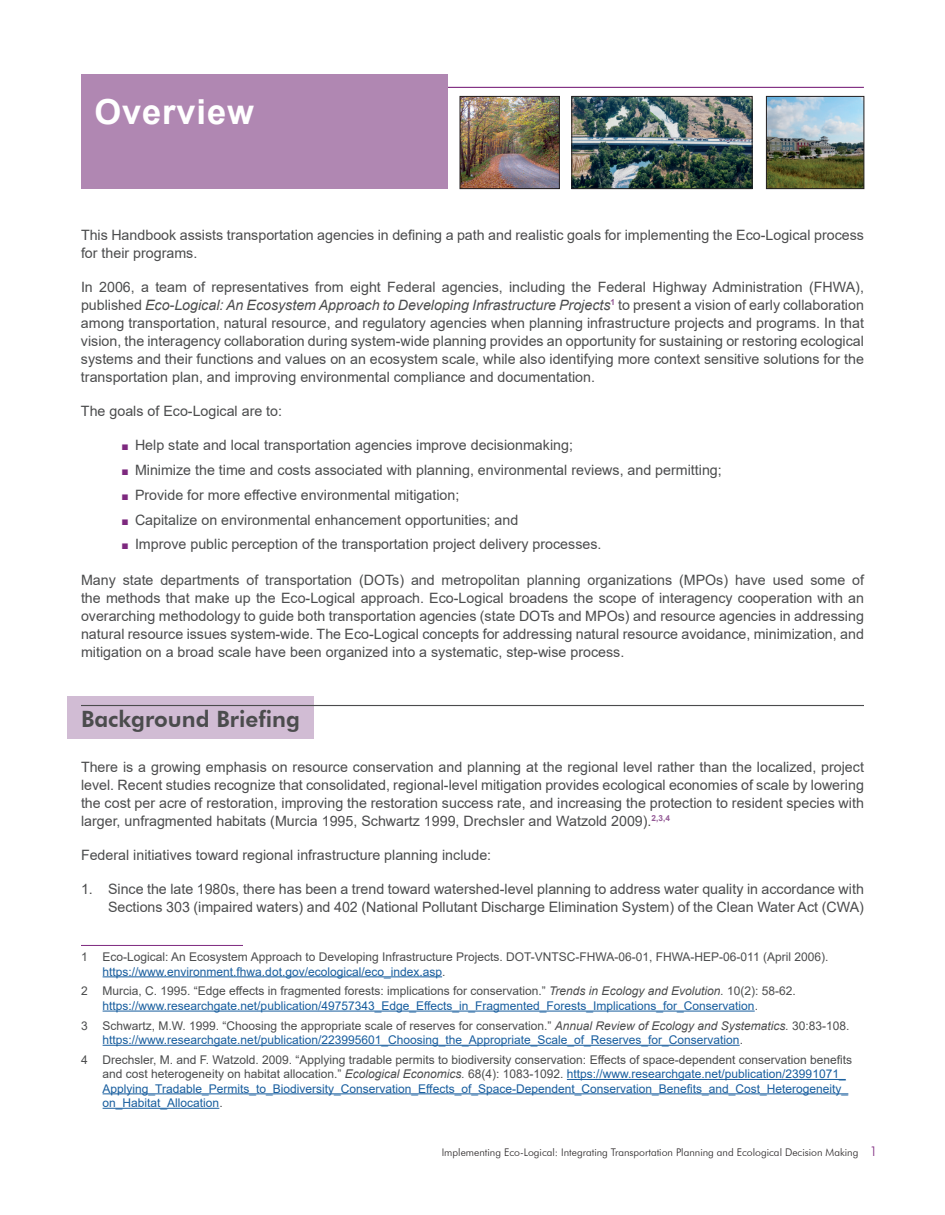
<style>
.page{position:relative;width:945px;height:1215px;background:#fff}
.page>*{position:absolute;margin:0;border:0;box-sizing:border-box;transform-origin:0 0}
.t1{font:700 34.5px "Arial";letter-spacing:.025em;color:#fff}
.t2{font:800 22.5px "Futura BT";color:#4b4c4d}
.t3{font:14.25px/18px "Arial";color:#4b4c4d;text-align:justify}
.t4{font:12px/14.4px "Arial";color:#175d9e}
.t5{font:12px/14.4px "Arial";color:#4b4c4d}
.t6{font:300 10.5px "Futura BT";color:#231f20}
.s1{font-style:italic}
.s2{font-size:12px;color:#7d287e}
.s3{color:#175d9e}
.s4{color:#4b4c4d}
.s5{font-style:italic;color:#4b4c4d}
.s6{font-size:13.5px;color:#7d287e}
</style>
<div class="page">
<div style="left:68px;top:696px;width:246px;height:43px;background:#d1bcd4"></div>
<hr style="left:81px;top:705px;width:783px;height:1px;background:#4b4c4d">
<hr style="left:81px;top:945px;width:162px;height:1px;background:#7d287e">
<hr style="left:103px;top:976px;width:339px;height:1px;background:#175d9e">
<hr style="left:103px;top:1011px;width:652px;height:1px;background:#175d9e">
<hr style="left:103px;top:1045px;width:637px;height:1px;background:#175d9e">
<hr style="left:567px;top:1079px;width:279px;height:1px;background:#175d9e">
<hr style="left:103px;top:1093px;width:745px;height:1px;background:#175d9e">
<hr style="left:103px;top:1108px;width:116px;height:1px;background:#175d9e">
<hr style="left:119px;top:87px;width:745px;height:1px;background:#7d287e">
<div style="left:81px;top:74px;width:367px;height:115px;background:#b087b2"></div>
<img style="left:574px;top:98px;width:176px;height:89px">
<div style="left:572px;top:96px;width:180px;height:93px;border:1px solid #231f20"></div>
<img style="left:462px;top:98px;width:95px;height:89px">
<div style="left:460px;top:96px;width:99px;height:93px;border:1px solid #231f20"></div>
<img style="left:768px;top:98px;width:94px;height:89px">
<div style="left:766px;top:96px;width:98px;height:93px;border:1px solid #231f20"></div>
<h1 class="t1" style="left:94px;top:88px;width:161px">Overview</h1>
<p class="t3" style="left:81px;top:226px;width:784px">This Handbook assists transportation agencies in defining a path and realistic goals for implementing the Eco-Logical process for their programs.</p>
<p class="t3" style="left:81px;top:278px;width:784px">In 2006, a team of representatives from eight Federal agencies, including the Federal Highway Administration (FHWA), published <span class="s1">Eco-Logical: An Ecosystem Approach to Developing Infrastructure Projects</span><sup>1</sup> to present a vision of early collaboration among transportation, natural resource, and regulatory agencies when planning infrastructure projects and programs. In that vision, the interagency collaboration during system-wide planning provides an opportunity for sustaining or restoring ecological systems and their functions and values on an ecosystem scale, while also identifying more context sensitive solutions for the transportation plan, and improving environmental compliance and documentation.</p>
<p class="t3" style="left:81px;top:402px;width:203px">The goals of Eco-Logical are to:</p>
<p class="t3" style="left:122px;top:436px;width:453px"><span class="s2">■</span> Help state and local transportation agencies improve decisionmaking;</p>
<p class="t3" style="left:122px;top:461px;width:602px"><span class="s2">■</span> Minimize the time and costs associated with planning, environmental reviews, and permitting;</p>
<p class="t3" style="left:122px;top:486px;width:339px"><span class="s2">■</span> Provide for more effective environmental mitigation;</p>
<p class="t3" style="left:122px;top:511px;width:398px"><span class="s2">■</span> Capitalize on environmental enhancement opportunities; and</p>
<p class="t3" style="left:122px;top:535px;width:481px"><span class="s2">■</span> Improve public perception of the transportation project delivery processes.</p>
<p class="t3" style="left:81px;top:571px;width:785px">Many state departments of transportation (DOTs) and metropolitan planning organizations (MPOs) have used some of the methods that make up the Eco-Logical approach. Eco-Logical broadens the scope of interagency cooperation with an overarching methodology to guide both transportation agencies (state DOTs and MPOs) and resource agencies in addressing natural resource issues system-wide. The Eco-Logical concepts for addressing natural resource avoidance, minimization, and mitigation on a broad scale have been organized into a systematic, step-wise process.</p>
<h2 class="t2" style="left:81px;top:705px;width:221px">Background Briefing</h2>
<p class="t3" style="left:81px;top:758px;width:784px">There is a growing emphasis on resource conservation and planning at the regional level rather than the localized, project level. Recent studies recognize that consolidated, regional-level mitigation provides ecological economies of scale by lowering the cost per acre of restoration, improving the restoration success rate, and increasing the protection to resident species with larger, unfragmented habitats (Murcia 1995, Schwartz 1999, Drechsler and Watzold 2009).<sup>2,3,4</sup></p>
<p class="t3" style="left:81px;top:846px;width:412px">Federal initiatives toward regional infrastructure planning include:</p>
<p class="t3" style="left:81px;top:880px;width:785px;text-align:right">1. Since the late 1980s, there has been a trend toward watershed-level planning to address water quality in accordance with<br>Sections 303 (impaired waters) and 402 (National Pollutant Discharge Elimination System) of the Clean Water Act (CWA)</p>
<p class="t5" style="left:103px;top:950px;width:727px;text-indent:-22px">1 Eco-Logical: An Ecosystem Approach to Developing Infrastructure Projects. DOT-VNTSC-FHWA-06-01, FHWA-HEP-06-011 (April 2006). <span class="s3">https://www.environment.fhwa.dot.gov/ecological/eco_index.asp</span>.</p>
<p class="t4" style="left:103px;top:984px;width:695px;text-indent:-22px"><span class="s4">2 Murcia, C. 1995. “Edge effects in fragmented forests: implications for conservation.”</span> <span class="s5">Trends in Ecology and Evolution.</span> <span class="s4">10(2): 58-62. </span>https://www.researchgate.net/publication/49757343_Edge_Effects_in_Fragmented_Forests_Implications_for_Conservation<span class="s4">.</span></p>
<p class="t4" style="left:103px;top:1018px;width:749px;text-indent:-22px"><span class="s4">3 Schwartz, M.W. 1999. “Choosing the appropriate scale of reserves for conservation.”</span> <span class="s5">Annual Review of Ecology and Systematics.</span> <span class="s4">30:83-108. </span>https://www.researchgate.net/publication/223995601_Choosing_the_Appropriate_Scale_of_Reserves_for_Conservation<span class="s4">.</span></p>
<p class="t4" style="left:103px;top:1052px;width:751px;text-indent:-22px"><span class="s4">4 Drechsler, M. and F. Watzold. 2009. “Applying tradable permits to biodiversity conservation: Effects of space-dependent conservation benefits and cost heterogeneity on habitat allocation.”</span> <span class="s5">Ecological Economics.</span> <span class="s4">68(4): 1083-1092.</span> https://www.researchgate.net/publication/23991071_ Applying_Tradable_Permits_to_Biodiversity_Conservation_Effects_of_Space-Dependent_Conservation_Benefits_and_Cost_Heterogeneity_ on_Habitat_Allocation<span class="s4">.</span></p>
<p class="t6" style="left:442px;top:1146px;width:437px">Implementing Eco-Logical: Integrating Transportation Planning and Ecological Decision Making <span class="s6">1</span></p>
</div>
